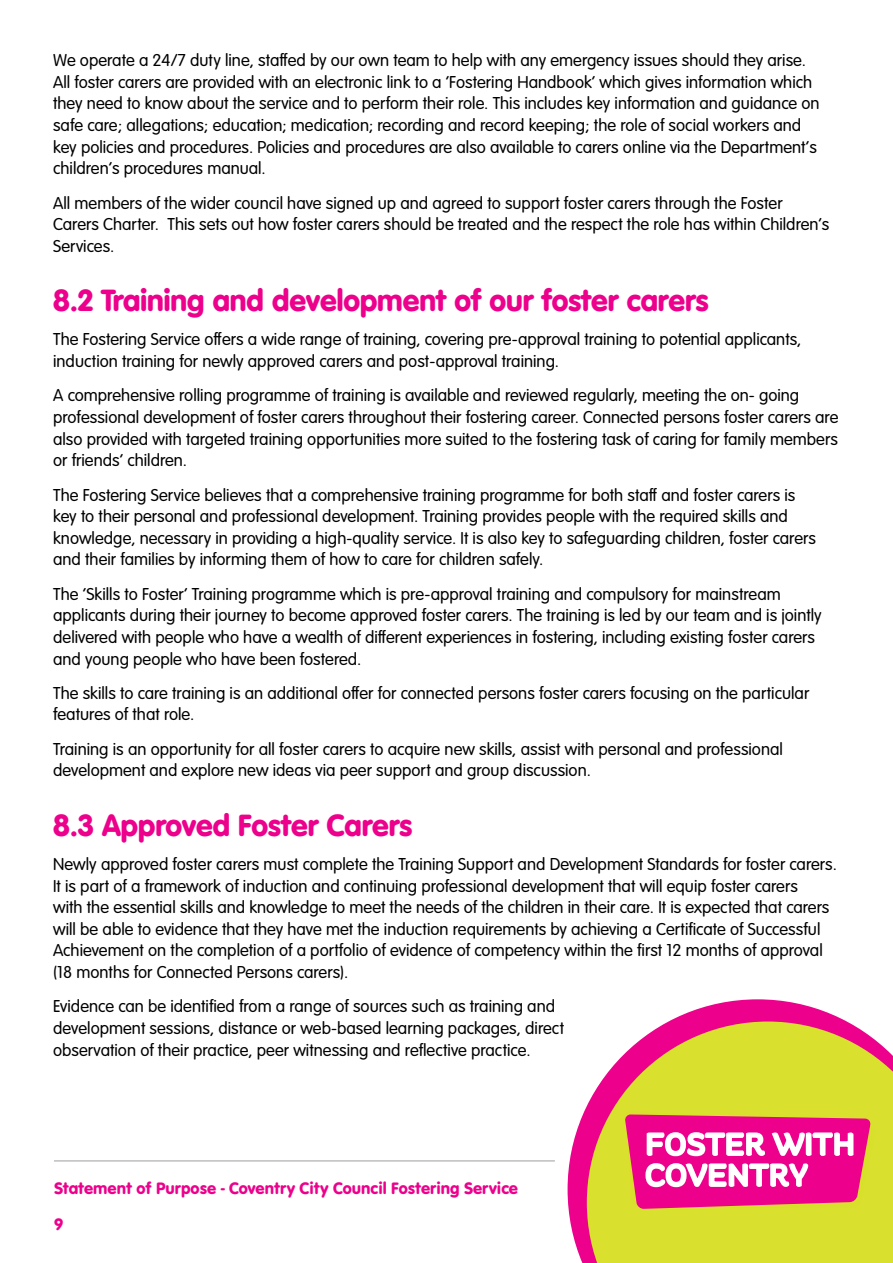
<style>
.page{position:relative;width:893px;height:1263px;background:#fff}
.page>*{position:absolute;margin:0;border:0;box-sizing:border-box;transform-origin:0 0}
.t1{font:900 30px "VAG Rounded Std";color:#ec008c}
.t2{font:28.65px "St Ryde";letter-spacing:.02em;color:#fff;scale:1.06 1}
.t3{font:300 18px/21.6px "VAG Rundschrift D";color:#000}
.t4{font:17.25px "VAG Rundschrift D";color:#ec008c}
</style>
<div class="page">
<svg style="left:568px;top:999px;width:278px;height:264px"></svg>
<svg style="left:587px;top:1021px;width:306px;height:242px;background:#dec747"></svg>
<svg style="left:625px;top:1111px;width:250px;height:98px;background:#e8227d"></svg>
<hr style="left:54px;top:1160px;width:501px;height:2px;background:#bcbec0">
<p class="t3" style="left:53px;top:50px;width:768px">We operate a 24/7 duty line, staffed by our own team to help with any emergency issues should they arise.<br>All foster carers are provided with an electronic link to a ‘Fostering Handbook’ which gives information which they need to know about the service and to perform their role. This includes key information and guidance on safe care; allegations; education; medication; recording and record keeping; the role of social workers and key policies and procedures. Policies and procedures are also available to carers online via the Department’s children’s procedures manual.</p>
<p class="t3" style="left:53px;top:192px;width:778px">All members of the wider council have signed up and agreed to support foster carers through the Foster<br>Carers Charter. This sets out how foster carers should be treated and the respect the role has within Children’s<br>Services.</p>
<h1 class="t1" style="left:53px;top:282px;width:657px">8.2 Training and development of our foster carers</h1>
<p class="t3" style="left:53px;top:329px;width:750px">The Fostering Service offers a wide range of training, covering pre-approval training to potential applicants, induction training for newly approved carers and post-approval training.</p>
<p class="t3" style="left:53px;top:385px;width:787px">A comprehensive rolling programme of training is available and reviewed regularly, meeting the on- going professional development of foster carers throughout their fostering career. Connected persons foster carers are also provided with targeted training opportunities more suited to the fostering task of caring for family members or friends’ children.</p>
<p class="t3" style="left:53px;top:484px;width:764px">The Fostering Service believes that a comprehensive training programme for both staff and foster carers is key to their personal and professional development. Training provides people with the required skills and knowledge, necessary in providing a high-quality service. It is also key to safeguarding children, foster carers and their families by informing them of how to care for children safely.</p>
<p class="t3" style="left:53px;top:583px;width:770px">The ‘Skills to Foster’ Training programme which is pre-approval training and compulsory for mainstream applicants during their journey to become approved foster carers. The training is led by our team and is jointly delivered with people who have a wealth of different experiences in fostering, including existing foster carers and young people who have been fostered.</p>
<p class="t3" style="left:53px;top:683px;width:758px">The skills to care training is an additional offer for connected persons foster carers focusing on the particular features of that role.</p>
<p class="t3" style="left:53px;top:738px;width:731px">Training is an opportunity for all foster carers to acquire new skills, assist with personal and professional development and explore new ideas via peer support and group discussion.</p>
<h1 class="t1" style="left:53px;top:807px;width:361px">8.3 Approved Foster Carers</h1>
<p class="t3" style="left:53px;top:854px;width:785px">Newly approved foster carers must complete the Training Support and Development Standards for foster carers.<br>It is part of a framework of induction and continuing professional development that will equip foster carers<br>with the essential skills and knowledge to meet the needs of the children in their care. It is expected that carers will be able to evidence that they have met the induction requirements by achieving a Certificate of Successful Achievement on the completion of a portfolio of evidence of competency within the first 12 months of approval (18 months for Connected Persons carers).</p>
<p class="t3" style="left:53px;top:996px;width:512px">Evidence can be identified from a range of sources such as training and development sessions, distance or web-based learning packages, direct observation of their practice, peer witnessing and reflective practice.</p>
<p class="t4" style="left:54px;top:1178px;width:466px">Statement of Purpose - Coventry City Council Fostering Service</p>
<p class="t4" style="left:54px;top:1214px;width:11px">9</p>
<h2 class="t2" style="left:645px;top:1127px;width:199px">FOSTER WITH</h2>
<h2 class="t2" style="left:645px;top:1158px;width:155px">COVENTRY</h2>
</div>
